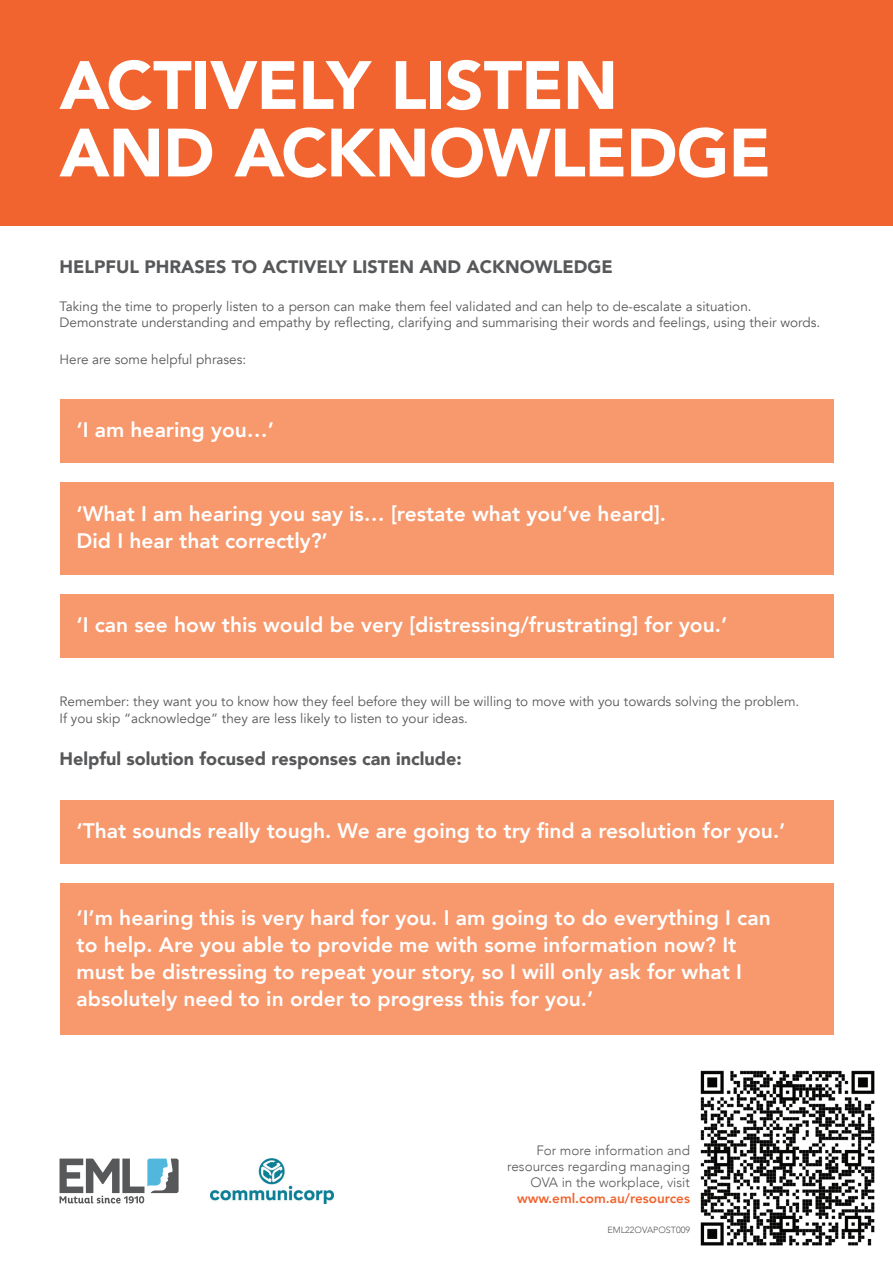
<style>
.page{position:relative;width:893px;height:1263px;background:#fff}
.page>*{position:absolute;margin:0;border:0;box-sizing:border-box;transform-origin:0 0}
.t1{font:900 67.5px/67.5px "Avenir";letter-spacing:-.015em;color:#fff}
.t2{font:800 21px/26.7px "Avenir";color:#fff}
.t3{font:900 18px "Avenir";color:#57585a}
.t4{font:13.5px/16.2px "Avenir";color:#57585a}
.t5{font:300 13.5px/16.2px "Avenir";color:#57585a;text-align:right}
.t6{font:800 13.5px "Avenir";color:#f2642f}
.t7{font:300 9px "Avenir";color:#57585a}
</style>
<div class="page">
<img style="left:210px;top:1158px;width:123px;height:45px">
<svg style="left:60px;top:1158px;width:119px;height:45px"></svg>
<img style="left:700px;top:1070px;width:175px;height:176px">
<div style="left:0;top:0;width:893px;height:225px;background:#f2642f"></div>
<div style="left:60px;top:399px;width:773px;height:64px;background:#f7986d"></div>
<div style="left:60px;top:594px;width:773px;height:64px;background:#f7986d"></div>
<div style="left:60px;top:482px;width:773px;height:93px;background:#f7986d"></div>
<div style="left:60px;top:800px;width:773px;height:64px;background:#f7986d"></div>
<div style="left:60px;top:883px;width:773px;height:152px;background:#f7986d"></div>
<h1 class="t1" style="left:60px;top:50px;width:713px">ACTIVELY LISTEN<br>AND ACKNOWLEDGE</h1>
<p class="t3" style="left:60px;top:251px;width:555px">HELPFUL PHRASES TO ACTIVELY LISTEN AND ACKNOWLEDGE</p>
<p class="t4" style="left:60px;top:298px;width:762px">Taking the time to properly listen to a person can make them feel validated and can help to de-escalate a situation.<br>Demonstrate understanding and empathy by reflecting, clarifying and summarising their words and feelings, using their words.</p>
<p class="t4" style="left:60px;top:352px;width:188px">Here are some helpful phrases:</p>
<p class="t2" style="left:77px;top:417px;width:199px">‘I am hearing you…’</p>
<p class="t2" style="left:77px;top:501px;width:591px">‘What I am hearing you say is… [restate what you’ve heard].<br>Did I hear that correctly?’</p>
<p class="t2" style="left:77px;top:612px;width:652px">‘I can see how this would be very [distressing/frustrating] for you.’</p>
<p class="t4" style="left:60px;top:694px;width:741px">Remember: they want you to know how they feel before they will be willing to move with you towards solving the problem.<br>If you skip “acknowledge” they are less likely to listen to your ideas.</p>
<p class="t3" style="left:60px;top:744px;width:404px">Helpful solution focused responses can include:</p>
<p class="t2" style="left:77px;top:818px;width:710px">‘That sounds really tough. We are going to try find a resolution for you.’</p>
<p class="t2" style="left:77px;top:905px;width:696px">‘I’m hearing this is very hard for you. I am going to do everything I can to help. Are you able to provide me with some information now? It must be distressing to repeat your story, so I will only ask for what I absolutely need to in order to progress this for you.’</p>
<p class="t5" style="left:507px;top:1142px;width:184px">For more information and resources regarding managing<br>OVA in the workplace, visit</p>
<p class="t6" style="left:517px;top:1188px;width:174px">www.eml.com.au/resources</p>
<p class="t7" style="left:607px;top:1225px;width:84px">EML22OVAPOST009</p>
</div>
